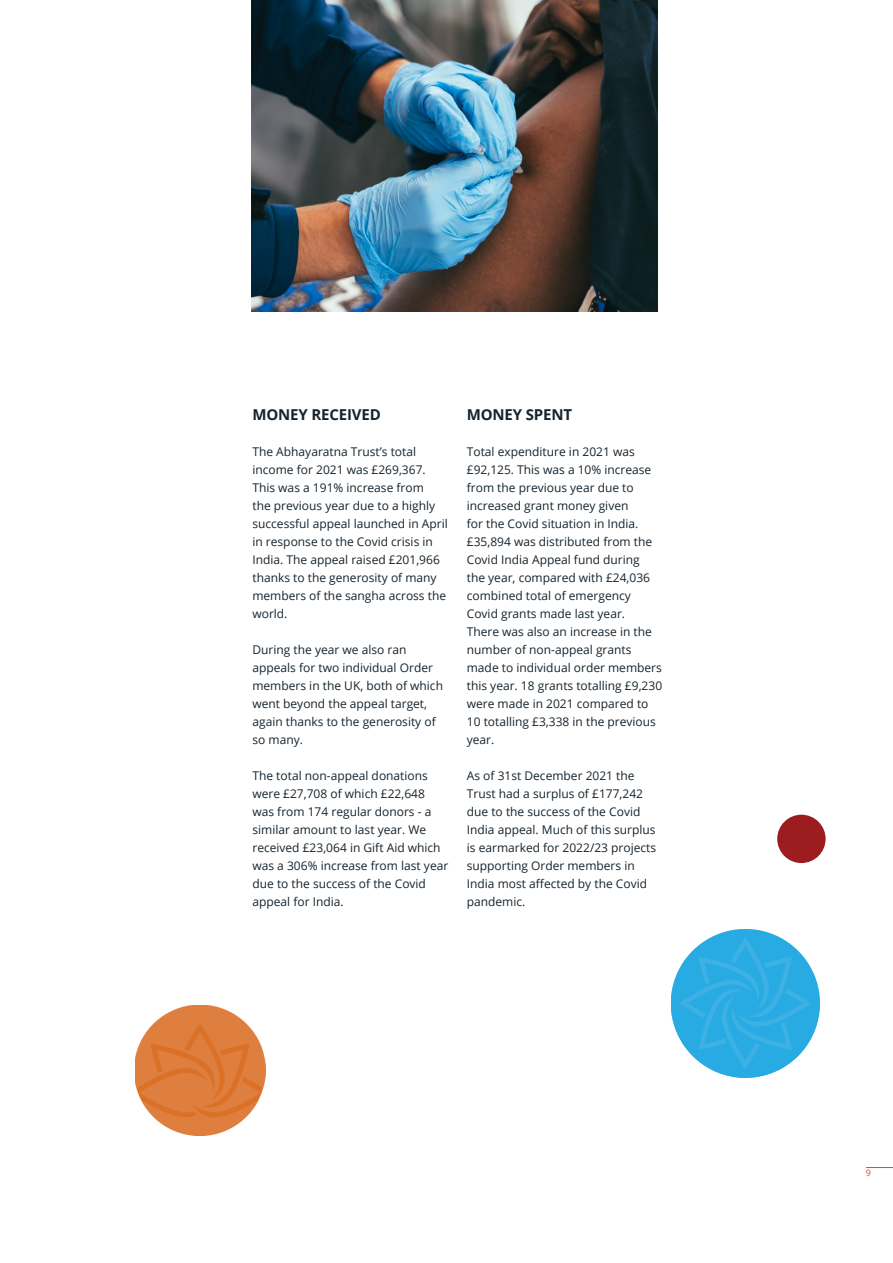
<style>
.page{position:relative;width:893px;height:1263px;background:#fff}
.page>*{position:absolute;margin:0;border:0;box-sizing:border-box;transform-origin:0 0}
.Title_-_Align_Left{font:700 15px "Open Sans";letter-spacing:-.01em;color:#16242e}
.Body_Text{font:12px/18px "Open Sans";color:#16242e}
.t1{font:9px "Open Sans";color:#ee4232}
</style>
<div class="page">
<img style="left:135px;top:1005px;width:131px;height:131px">
<div style="left:777px;top:815px;width:49px;height:48px;background:#9c1c20;border-radius:50%"></div>
<img style="left:671px;top:929px;width:148px;height:148px">
<svg style="left:866px;top:1167px;width:27px;height:1px"></svg>
<img style="left:251px;top:0;width:406px;height:311px">
<p class="Title_-_Align_Left" style="left:252px;top:404px;width:130px">MONEY RECEIVED</p>
<p class="Body_Text" style="left:252px;top:442px;width:197px">The Abhayaratna Trust’s total income for 2021 was £269,367.<br>This was a 191% increase from<br>the previous year due to a highly successful appeal launched in April in response to the Covid crisis in<br>India. The appeal raised £201,966 thanks to the generosity of many members of the sangha across the world.</p>
<p class="Body_Text" style="left:252px;top:640px;width:192px">During the year we also ran appeals for two individual Order members in the UK, both of which went beyond the appeal target, again thanks to the generosity of so many.</p>
<p class="Body_Text" style="left:252px;top:766px;width:197px">The total non-appeal donations were £27,708 of which £22,648 was from 174 regular donors - a similar amount to last year. We received £23,064 in Gift Aid which was a 306% increase from last year due to the success of the Covid appeal for India.</p>
<p class="Title_-_Align_Left" style="left:467px;top:404px;width:107px">MONEY SPENT</p>
<p class="Body_Text" style="left:467px;top:442px;width:197px">Total expenditure in 2021 was £92,125. This was a 10% increase from the previous year due to increased grant money given<br>for the Covid situation in India. £35,894 was distributed from the<br>Covid India Appeal fund during<br>the year, compared with £24,036 combined total of emergency<br>Covid grants made last year.<br>There was also an increase in the number of non-appeal grants made to individual order members this year. 18 grants totalling £9,230 were made in 2021 compared to<br>10 totalling £3,338 in the previous year.</p>
<p class="Body_Text" style="left:467px;top:766px;width:191px">As of 31st December 2021 the<br>Trust had a surplus of £177,242 due to the success of the Covid<br>India appeal. Much of this surplus is earmarked for 2022/23 projects supporting Order members in<br>India most affected by the Covid pandemic.</p>
<p class="t1" style="left:866px;top:1167px;width:7px">9</p>
</div>
